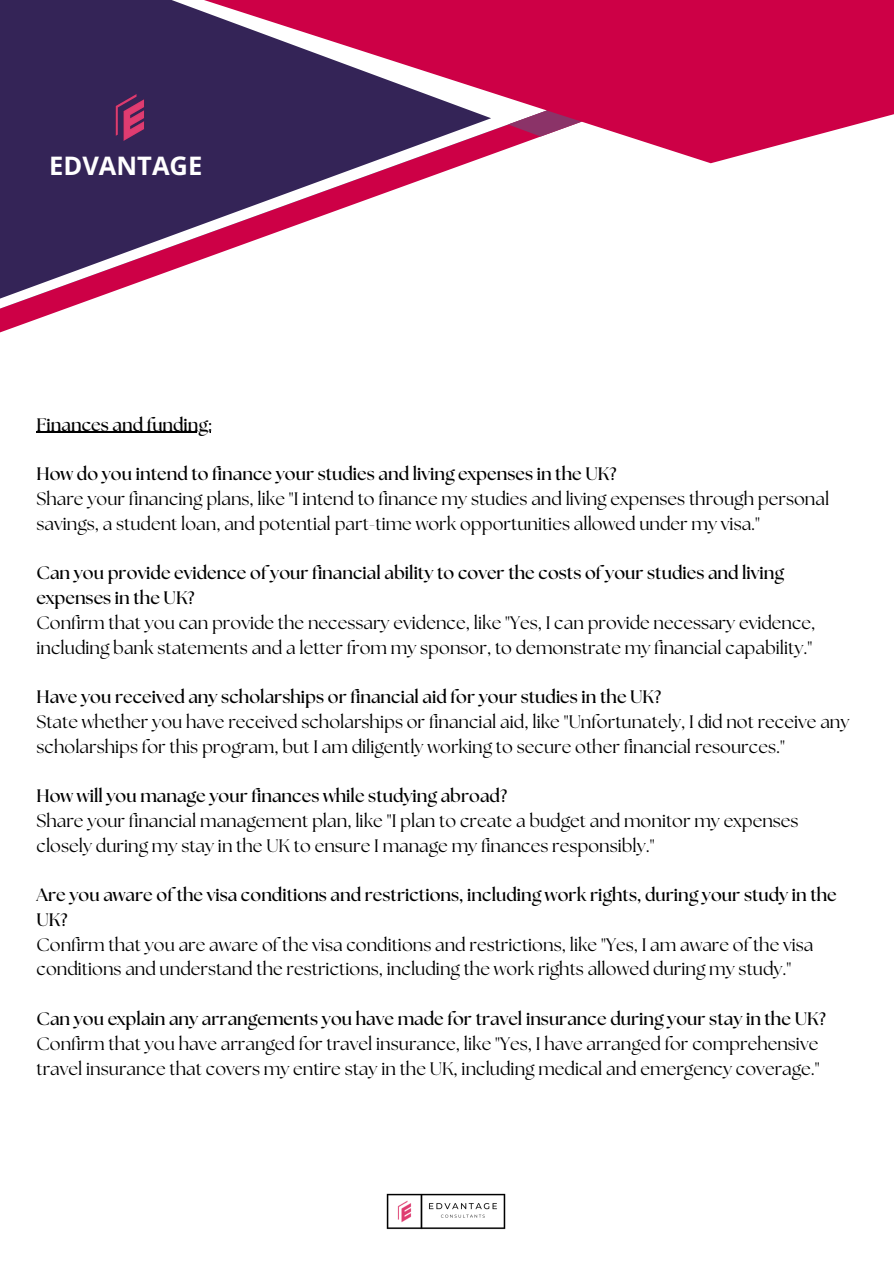
<style>
.page{position:relative;width:894px;height:1264px;background:#fff}
.page>*{position:absolute;margin:0;border:0;box-sizing:border-box;transform-origin:0 0}
.t1{font:700 25.5px "Open Sans";color:#fff}
.t2{font:18px/24.8px "The Seasons";color:#000}
.t3{font:700 18px/24.8px "The Seasons";color:#000}
</style>
<div class="page">
<svg style="left:0;top:163px;width:468px;height:162px"></svg>
<svg style="left:0;top:0;width:893px;height:163px;background:#962c62"></svg>
<svg style="left:508px;top:110px;width:73px;height:26px"></svg>
<img style="left:110px;top:84px;width:37px;height:67px">
<hr style="left:36px;top:432px;width:175px;height:1px;background:#000">
<img style="left:387px;top:1193px;width:119px;height:37px">
<h1 class="t1" style="left:49px;top:148px;width:155px">EDVANTAGE</h1>
<p class="t3" style="left:36px;top:413px;width:176px">Finances and funding:</p>
<p class="t3" style="left:36px;top:462px;width:581px">How do you intend to finance your studies and living expenses in the UK?</p>
<p class="t2" style="left:36px;top:487px;width:794px">Share your financing plans, like "I intend to finance my studies and living expenses through personal savings, a student loan, and potential part-time work opportunities allowed under my visa."</p>
<p class="t3" style="left:36px;top:561px;width:748px">Can you provide evidence of your financial ability to cover the costs of your studies and living expenses in the UK?</p>
<p class="t2" style="left:36px;top:611px;width:780px">Confirm that you can provide the necessary evidence, like "Yes, I can provide necessary evidence, including bank statements and a letter from my sponsor, to demonstrate my financial capability."</p>
<p class="t3" style="left:36px;top:685px;width:626px">Have you received any scholarships or financial aid for your studies in the UK?</p>
<p class="t2" style="left:36px;top:710px;width:814px">State whether you have received scholarships or financial aid, like "Unfortunately, I did not receive any scholarships for this program, but I am diligently working to secure other financial resources."</p>
<p class="t3" style="left:36px;top:784px;width:472px">How will you manage your finances while studying abroad?</p>
<p class="t2" style="left:36px;top:809px;width:763px">Share your financial management plan, like "I plan to create a budget and monitor my expenses closely during my stay in the UK to ensure I manage my finances responsibly."</p>
<p class="t3" style="left:36px;top:883px;width:801px">Are you aware of the visa conditions and restrictions, including work rights, during your study in the<br>UK?</p>
<p class="t2" style="left:36px;top:933px;width:778px">Confirm that you are aware of the visa conditions and restrictions, like "Yes, I am aware of the visa conditions and understand the restrictions, including the work rights allowed during my study."</p>
<p class="t3" style="left:36px;top:1007px;width:790px">Can you explain any arrangements you have made for travel insurance during your stay in the UK?</p>
<p class="t2" style="left:36px;top:1032px;width:784px">Confirm that you have arranged for travel insurance, like "Yes, I have arranged for comprehensive travel insurance that covers my entire stay in the UK, including medical and emergency coverage."</p>
</div>
